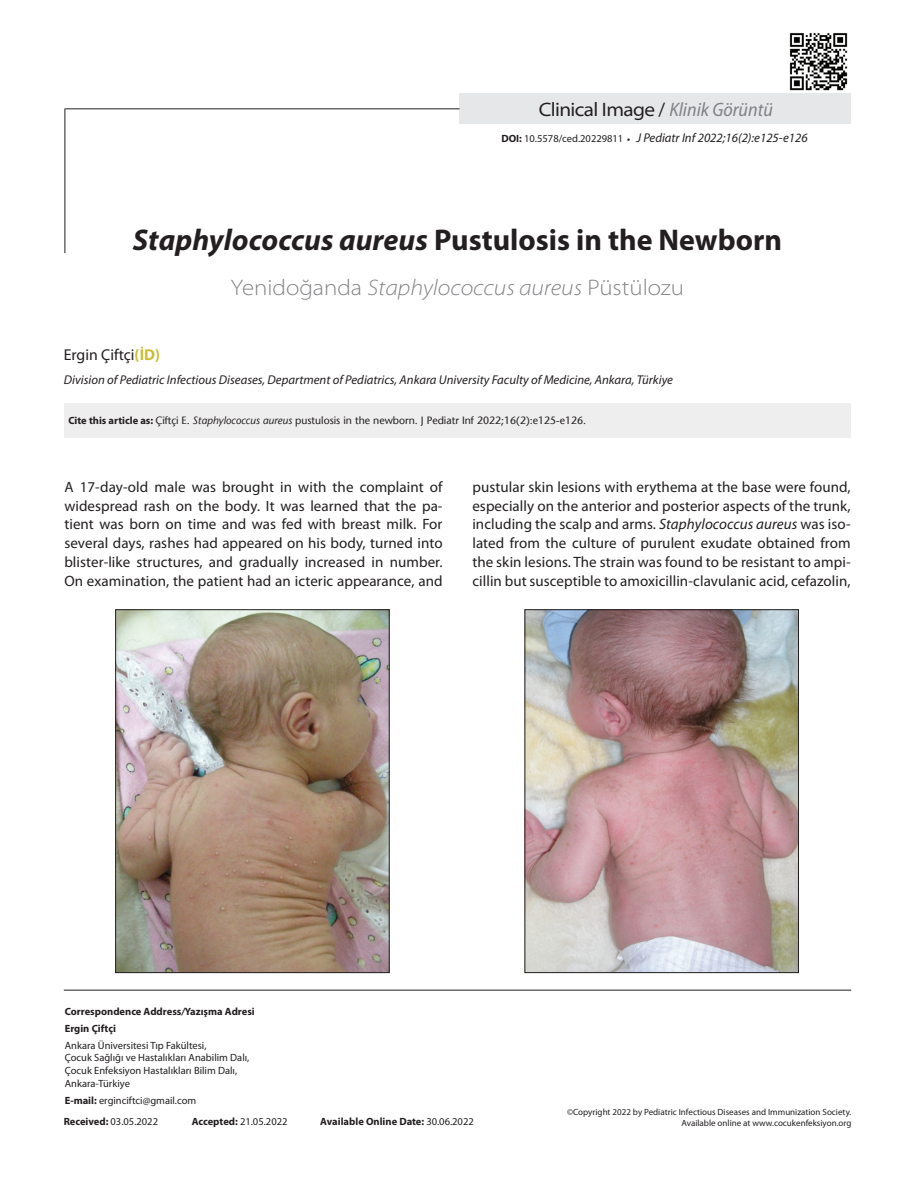
<style>
.page{position:relative;width:915px;height:1191px;background:#fff}
.page>*{position:absolute;margin:0;border:0;box-sizing:border-box;transform-origin:0 0}
.t1{font:700 30px "Myriad Pro";color:#231f20}
.t2{font:300 semi-expanded 22.5px "Myriad Pro";color:#808285}
.t3{font:semi-expanded 19.5px "Myriad Pro";letter-spacing:-.03em;color:#231f20}
.t4{font:15.75px "Myriad Pro";color:#231f20}
.t5{font:15px/18.8px "Myriad Pro";letter-spacing:.005em;color:#231f20;text-align:justify}
.t6{font:italic 12.75px "Myriad Pro";color:#231f20}
.t7{font:10.5px/12.6px "Myriad Pro";color:#231f20}
.t8{font:500 10.5px "Stone Sans Std";color:#231f20}
.t9{font:700 10.5px/16.8px "Myriad Pro";color:#231f20}
.t10{font:9px "Myriad Pro";color:#231f20}
.s1{font-stretch:normal}
.s2{font-style:italic;font-stretch:semi-condensed;color:#808285}
.s3{font-weight:700;font-style:normal;font-size:10.5px}
.s4{font-style:normal;font-size:10.5px}
.s5{font-weight:700;font-style:normal;font-size:9px}
.s6{font-style:italic}
.s7{font-weight:700;color:#cabd34}
.s8{font-family:"Myriad Pro";font-weight:700}
.s9{font-weight:700}
.s10{font-weight:400}
</style>
<div class="page">
<img style="left:789px;top:33px;width:58px;height:58px">
<div style="left:459px;top:94px;width:391px;height:30px;background:#e6e7e9"></div>
<hr style="left:64px;top:108px;width:1px;height:145px;background:#231f20">
<hr style="left:65px;top:108px;width:394px;height:1px;background:#231f20">
<div style="left:64px;top:403px;width:786px;height:34px;background:#eeeeef"></div>
<hr style="left:64px;top:989px;width:786px;height:1px;background:#231f20">
<img style="left:117px;top:611px;width:270px;height:360px">
<div style="left:115px;top:609px;width:274px;height:364px;border:1px solid #231f20"></div>
<img style="left:526px;top:611px;width:270px;height:360px">
<div style="left:524px;top:609px;width:274px;height:364px;border:1px solid #231f20"></div>
<h3 class="t3" style="left:538px;top:99px;width:235px">Clinical Image <span class="s1">/</span> <span class="s2">Klinik Görüntü</span></h3>
<p class="t6" style="left:501px;top:131px;width:308px"><span class="s3">DOI:</span> <span class="s4">10.5578/ced.20229811</span> <span class="s5">•</span> J Pediatr Inf 2022;16(2):e125-e126</p>
<h1 class="t1" style="left:133px;top:223px;width:650px"><span class="s6">Staphylococcus aureus</span> Pustulosis in the Newborn</h1>
<h2 class="t2" style="left:231px;top:275px;width:454px">Yenidoğanda <span class="s6">Staphylococcus aureus</span> Püstülozu</h2>
<p class="t4" style="left:64px;top:346px;width:98px">Ergin Çiftçi<span class="s7">(İD)</span></p>
<p class="t6" style="left:64px;top:373px;width:610px">Division of Pediatric Infectious Diseases, Department of Pediatrics, Ankara University Faculty of Medicine, Ankara, Türkiye</p>
<p class="t8" style="left:68px;top:414px;width:519px"><span class="s8">Cite this article as:</span> Çiftçi E. <span class="s6">Staphylococcus aureus</span> pustulosis in the newborn. J Pediatr Inf 2022;16(2):e125-e126.</p>
<p class="t5" style="left:64px;top:478px;width:379px">A 17-day-old male was brought in with the complaint of widespread rash on the body. It was learned that the pa&shy;tient was born on time and was fed with breast milk. For several days, rashes had appeared on his body, turned into blister-like structures, and gradually increased in number.<br>On examination, the patient had an icteric appearance, and</p>
<p class="t5" style="left:472px;top:478px;width:379px">pustular skin lesions with erythema at the base were found, especially on the anterior and posterior aspects of the trunk, including the scalp and arms. <span class="s6">Staphylococcus aureus</span> was iso&shy;lated from the culture of purulent exudate obtained from the skin lesions. The strain was found to be resistant to ampi&shy;cillin but susceptible to amoxicillin-clavulanic acid, cefazolin,</p>
<p class="t9" style="left:65px;top:1003px;width:191px">Correspondence Address<span class="s6">/</span>Yazışma Adresi<br>Ergin Çiftçi</p>
<p class="t7" style="left:65px;top:1039px;width:186px">Ankara Üniversitesi Tıp Fakültesi,<br>Çocuk Sağlığı ve Hastalıkları Anabilim Dalı, Çocuk Enfeksiyon Hastalıkları Bilim Dalı, Ankara-Türkiye</p>
<p class="t7" style="left:64px;top:1089px;width:134px;line-height:21.3px"><span class="s9">E-mail:</span> erginciftci@gmail.com<br><span class="s9">Received:</span> 03.05.2022</p>
<p class="t7" style="left:192px;top:1115px;width:97px"><span class="s9">Accepted:</span> 21.05.2022</p>
<p class="t10" style="left:567px;top:1107px;width:286px">©Copyright 2022 by Pediatric Infectious Diseases and Immunization Society.</p>
<p class="t9" style="left:320px;top:1113px;width:155px">Available Online Date: <span class="s10">30.06.2022</span></p>
<p class="t10" style="left:681px;top:1118px;width:171px">Available online at www.cocukenfeksiyon.org</p>
</div>
